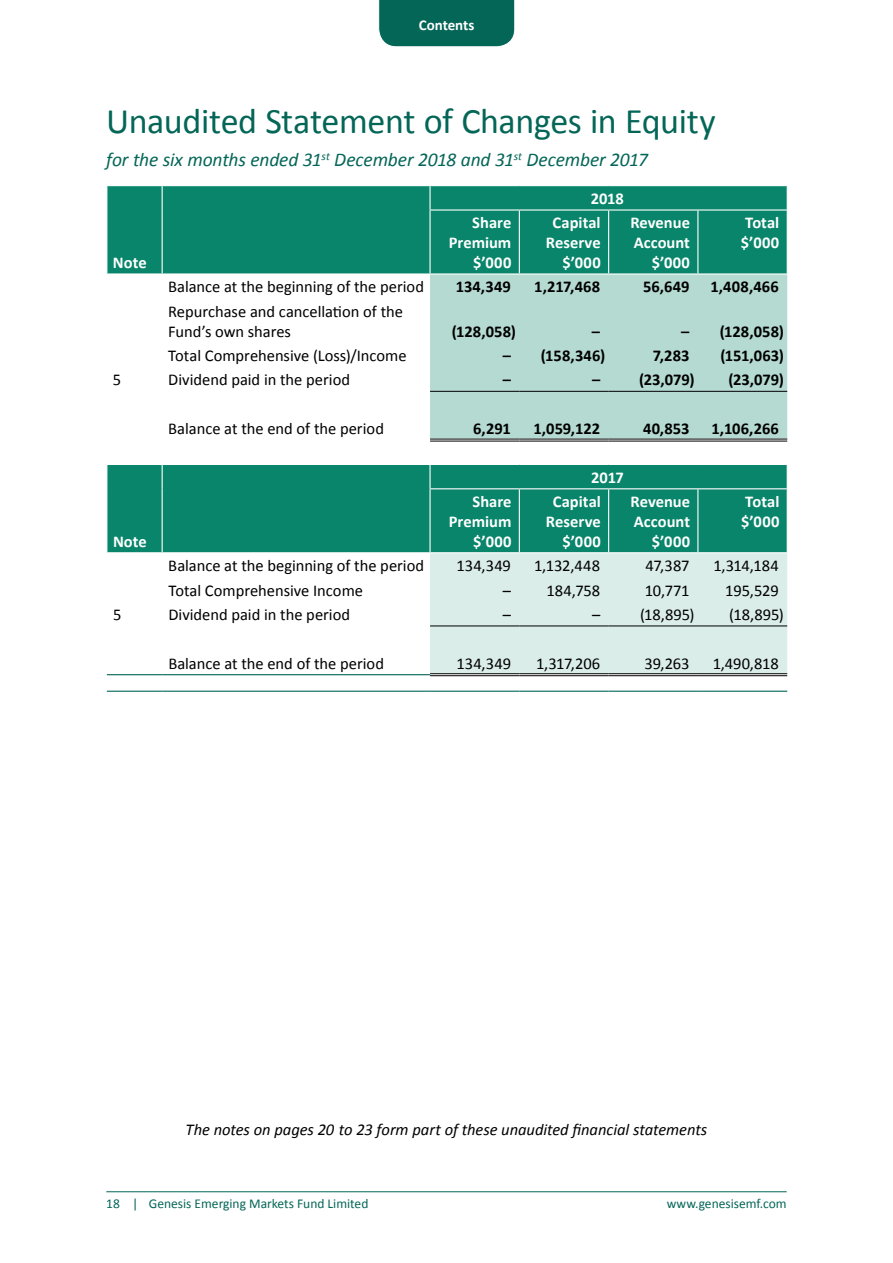
<style>
.page{position:relative;width:893px;height:1263px;background:#fff}
.page>*{position:absolute;margin:0;border:0;box-sizing:border-box;transform-origin:0 0}
.t1{font:36px "Calibri";letter-spacing:-.01em;color:#046657}
.t2{font:italic 19.5px "Calibri";letter-spacing:-.01em;color:#046657}
.t3{font:16.5px/19.8px "Calibri";color:#000}
.t4{font:700 16.5px/19.8px "Calibri";color:#fff;text-align:right}
.t5{font:700 16.5px "Calibri";letter-spacing:.005em;color:#000}
.t6{font:italic 16.5px "Calibri";letter-spacing:-.005em;color:#000}
.t7{font:700 15px "Calibri";color:#fff}
.t8{font:13.5px "Calibri";color:#046657}
</style>
<div class="page">
<hr style="left:106px;top:1191px;width:681px;height:1px;background:#046657">
<div style="left:378px;top:0;width:137px;height:47px;background:#046657"></div>
<svg style="left:107px;top:186px;width:680px;height:366px;fill:#08856a"></svg>
<div style="left:430px;top:275px;width:357px;height:164px;background:#b5dad2"></div>
<div style="left:430px;top:553px;width:357px;height:120px;background:#daede9"></div>
<hr style="left:430px;top:439px;width:89px;height:3px;background:#fff">
<hr style="left:519px;top:439px;width:90px;height:3px;background:#fff">
<hr style="left:609px;top:439px;width:89px;height:3px;background:#fff">
<hr style="left:698px;top:439px;width:89px;height:3px;background:#fff">
<svg style="left:787px;top:186px;width:1px;height:23px"></svg>
<hr style="left:608px;top:211px;width:1px;height:62px;background:#fff">
<hr style="left:698px;top:273px;width:90px;height:2px;background:#fff">
<hr style="left:429px;top:186px;width:2px;height:23px;background:#fff">
<hr style="left:519px;top:209px;width:90px;height:2px;background:#fff">
<hr style="left:609px;top:209px;width:89px;height:2px;background:#fff">
<hr style="left:698px;top:209px;width:90px;height:2px;background:#fff">
<hr style="left:519px;top:488px;width:90px;height:1px;background:#fff">
<hr style="left:609px;top:488px;width:89px;height:1px;background:#fff">
<hr style="left:698px;top:488px;width:90px;height:1px;background:#fff">
<hr style="left:430px;top:464px;width:89px;height:1px;background:#fff">
<hr style="left:519px;top:464px;width:90px;height:1px;background:#fff">
<hr style="left:609px;top:464px;width:89px;height:1px;background:#fff">
<hr style="left:698px;top:464px;width:90px;height:1px;background:#fff">
<hr style="left:106px;top:464px;width:56px;height:1px;background:#fff">
<hr style="left:162px;top:464px;width:268px;height:1px;background:#fff">
<svg style="left:162px;top:465px;width:1px;height:24px"></svg>
<hr style="left:429px;top:465px;width:2px;height:23px;background:#fff">
<hr style="left:162px;top:489px;width:1px;height:63px;background:#fff">
<svg style="left:162px;top:186px;width:1px;height:24px"></svg>
<hr style="left:162px;top:210px;width:1px;height:63px;background:#fff">
<hr style="left:697px;top:211px;width:1px;height:62px;background:#fff">
<hr style="left:106px;top:273px;width:56px;height:2px;background:#fff">
<hr style="left:162px;top:273px;width:268px;height:2px;background:#fff">
<hr style="left:519px;top:273px;width:90px;height:2px;background:#fff">
<hr style="left:609px;top:273px;width:89px;height:2px;background:#fff">
<hr style="left:697px;top:489px;width:1px;height:63px;background:#fff">
<hr style="left:429px;top:209px;width:90px;height:2px;background:#fff">
<hr style="left:429px;top:211px;width:2px;height:62px;background:#fff">
<hr style="left:519px;top:211px;width:1px;height:62px;background:#fff">
<hr style="left:430px;top:273px;width:89px;height:2px;background:#fff">
<hr style="left:429px;top:488px;width:90px;height:1px;background:#fff">
<hr style="left:429px;top:489px;width:2px;height:63px;background:#fff">
<hr style="left:519px;top:489px;width:1px;height:63px;background:#fff">
<hr style="left:107px;top:674px;width:55px;height:1px;background:#046657">
<hr style="left:162px;top:674px;width:268px;height:1px;background:#046657">
<hr style="left:107px;top:691px;width:55px;height:1px;background:#046657">
<hr style="left:162px;top:691px;width:268px;height:1px;background:#046657">
<hr style="left:430px;top:691px;width:89px;height:1px;background:#046657">
<hr style="left:519px;top:691px;width:90px;height:1px;background:#046657">
<hr style="left:609px;top:691px;width:89px;height:1px;background:#046657">
<hr style="left:698px;top:691px;width:89px;height:1px;background:#046657">
<hr style="left:430px;top:625px;width:89px;height:1px;background:#000">
<hr style="left:519px;top:625px;width:90px;height:1px;background:#000">
<hr style="left:609px;top:625px;width:89px;height:1px;background:#000">
<hr style="left:698px;top:625px;width:89px;height:1px;background:#000">
<hr style="left:430px;top:391px;width:89px;height:1px;background:#000">
<hr style="left:519px;top:391px;width:90px;height:1px;background:#000">
<hr style="left:609px;top:391px;width:89px;height:1px;background:#000">
<hr style="left:698px;top:391px;width:89px;height:1px;background:#000">
<hr style="left:430px;top:439px;width:89px;height:1px;background:#000">
<hr style="left:430px;top:441px;width:89px;height:1px;background:#000">
<hr style="left:519px;top:439px;width:90px;height:1px;background:#000">
<hr style="left:519px;top:441px;width:90px;height:1px;background:#000">
<hr style="left:609px;top:439px;width:89px;height:1px;background:#000">
<hr style="left:609px;top:441px;width:89px;height:1px;background:#000">
<hr style="left:698px;top:439px;width:89px;height:1px;background:#000">
<hr style="left:698px;top:441px;width:89px;height:1px;background:#000">
<hr style="left:430px;top:673px;width:89px;height:1px;background:#000">
<hr style="left:430px;top:675px;width:89px;height:1px;background:#000">
<hr style="left:519px;top:673px;width:90px;height:1px;background:#000">
<hr style="left:519px;top:675px;width:90px;height:1px;background:#000">
<hr style="left:609px;top:673px;width:89px;height:1px;background:#000">
<hr style="left:609px;top:675px;width:89px;height:1px;background:#000">
<hr style="left:698px;top:673px;width:89px;height:1px;background:#000">
<hr style="left:698px;top:675px;width:89px;height:1px;background:#000">
<svg style="left:787px;top:465px;width:1px;height:23px"></svg>
<hr style="left:608px;top:489px;width:1px;height:63px;background:#fff">
<p class="t7" style="left:419px;top:16px;width:57px">Contents</p>
<h1 class="t1" style="left:106px;top:99px;width:611px">Unaudited Statement of Changes in Equity</h1>
<p class="t2" style="left:106px;top:147px;width:543px">for the six months ended 31<sup>st</sup> December 2018 and 31<sup>st</sup> December 2017</p>
<p class="t4" style="left:113px;top:253px;width:35px">Note</p>
<p class="t4" style="left:591px;top:189px;width:35px">2018</p>
<p class="t4" style="left:449px;top:213px;width:64px">Share<br>Premium $’000</p>
<p class="t4" style="left:546px;top:213px;width:56px">Capital<br>Reserve $’000</p>
<p class="t4" style="left:630px;top:213px;width:61px">Revenue<br>Account $’000</p>
<p class="t4" style="left:741px;top:213px;width:40px;text-align:left">Total $’000</p>
<p class="t3" style="left:168px;top:277px;width:257px">Balance at the beginning of the period</p>
<p class="t5" style="left:456px;top:276px;width:57px">134,349</p>
<p class="t5" style="left:534px;top:276px;width:67px">1,217,468</p>
<p class="t5" style="left:643px;top:276px;width:48px">56,649</p>
<p class="t5" style="left:711px;top:276px;width:70px">1,408,466</p>
<p class="t3" style="left:168px;top:301px;width:236px">Repurchase and cancellation of the<br>Fund’s own shares</p>
<p class="t5" style="left:452px;top:320px;width:66px">(128,058)</p>
<p class="t5" style="left:592px;top:320px;width:10px">–</p>
<p class="t5" style="left:681px;top:320px;width:104px">– (128,058)</p>
<p class="t3" style="left:168px;top:346px;width:240px">Total Comprehensive (Loss)/Income</p>
<p class="t5" style="left:503px;top:345px;width:104px">– (158,346)</p>
<p class="t5" style="left:653px;top:345px;width:38px">7,283</p>
<p class="t5" style="left:720px;top:345px;width:65px">(151,063)</p>
<p class="t3" style="left:113px;top:370px;width:10px">5</p>
<p class="t3" style="left:168px;top:370px;width:183px">Dividend paid in the period</p>
<p class="t5" style="left:503px;top:369px;width:10px">–</p>
<p class="t5" style="left:592px;top:369px;width:104px">– (23,079)</p>
<p class="t5" style="left:728px;top:369px;width:57px">(23,079)</p>
<p class="t3" style="left:168px;top:419px;width:217px">Balance at the end of the period</p>
<p class="t5" style="left:473px;top:418px;width:39px">6,291</p>
<p class="t5" style="left:533px;top:418px;width:68px">1,059,122</p>
<p class="t5" style="left:643px;top:418px;width:48px">40,853</p>
<p class="t5" style="left:711px;top:418px;width:69px">1,106,266</p>
<p class="t4" style="left:113px;top:531px;width:35px">Note</p>
<p class="t4" style="left:591px;top:467px;width:34px">2017</p>
<p class="t4" style="left:449px;top:492px;width:64px">Share<br>Premium $’000</p>
<p class="t4" style="left:546px;top:492px;width:56px">Capital<br>Reserve $’000</p>
<p class="t4" style="left:631px;top:492px;width:61px">Revenue<br>Account $’000</p>
<p class="t4" style="left:741px;top:492px;width:40px;text-align:left">Total $’000</p>
<p class="t3" style="left:168px;top:556px;width:257px">Balance at the beginning of the period</p>
<p class="t3" style="left:456px;top:556px;width:56px">134,349</p>
<p class="t3" style="left:534px;top:556px;width:68px">1,132,448</p>
<p class="t3" style="left:646px;top:556px;width:46px">47,387</p>
<p class="t3" style="left:713px;top:556px;width:67px">1,314,184</p>
<p class="t3" style="left:168px;top:580px;width:196px">Total Comprehensive Income</p>
<p class="t3" style="left:503px;top:580px;width:99px">– 184,758</p>
<p class="t3" style="left:645px;top:580px;width:46px">10,771</p>
<p class="t3" style="left:725px;top:580px;width:55px">195,529</p>
<p class="t3" style="left:113px;top:605px;width:10px">5</p>
<p class="t3" style="left:168px;top:605px;width:183px">Dividend paid in the period</p>
<p class="t3" style="left:503px;top:605px;width:10px">–</p>
<p class="t3" style="left:592px;top:605px;width:10px">–</p>
<p class="t3" style="left:640px;top:605px;width:56px">(18,895)</p>
<p class="t3" style="left:729px;top:605px;width:56px">(18,895)</p>
<p class="t3" style="left:168px;top:653px;width:217px">Balance at the end of the period</p>
<p class="t3" style="left:456px;top:653px;width:56px">134,349</p>
<p class="t3" style="left:536px;top:653px;width:66px">1,317,206</p>
<p class="t3" style="left:645px;top:653px;width:47px">39,263</p>
<p class="t3" style="left:713px;top:653px;width:68px">1,490,818</p>
<p class="t6" style="left:186px;top:1118px;width:523px">The notes on pages 20 to 23 form part of these unaudited financial statements</p>
<p class="t8" style="left:106px;top:1195px;width:264px">18 | Genesis Emerging Markets Fund Limited</p>
<p class="t8" style="left:667px;top:1195px;width:121px">www.genesisemf.com</p>
</div>
